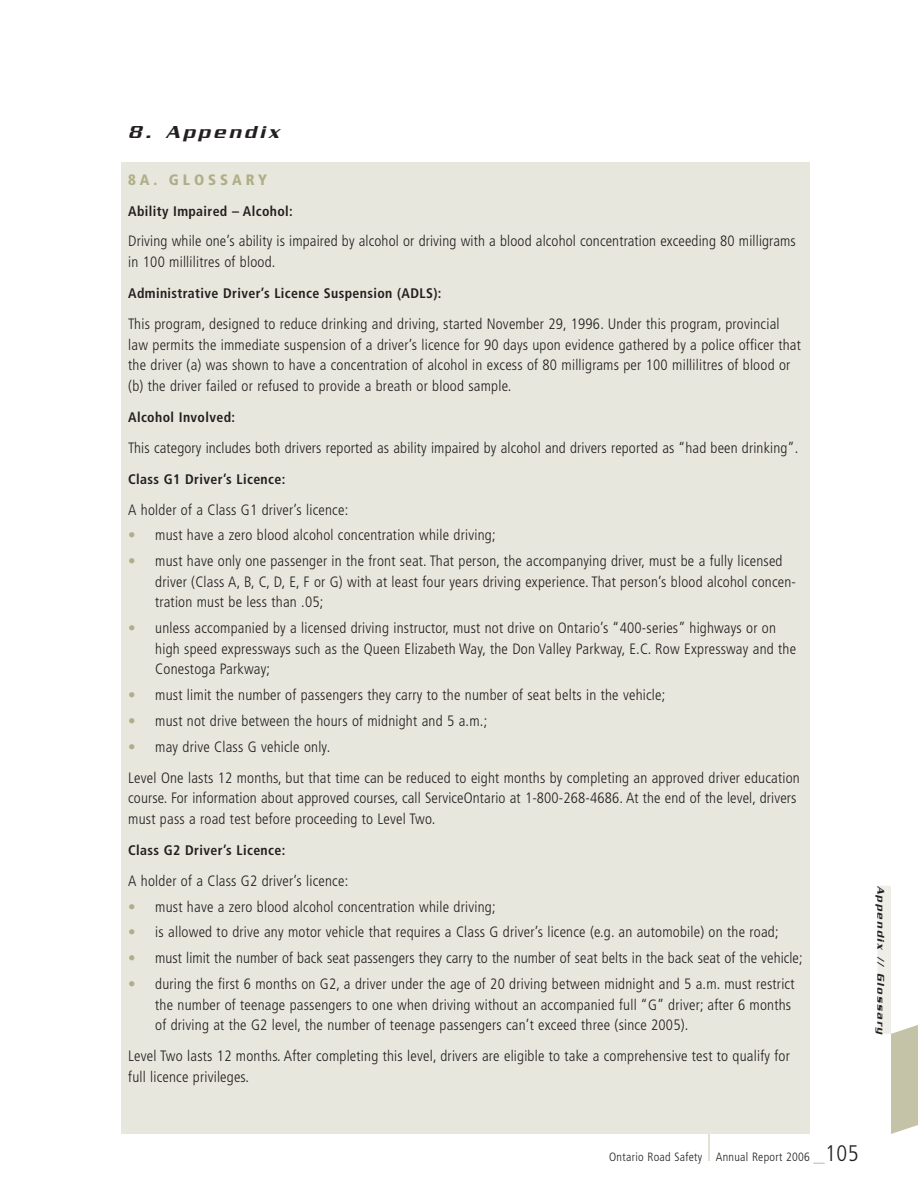
<style>
.page{position:relative;width:918px;height:1188px;background:#fff}
.page>*{position:absolute;margin:0;border:0;box-sizing:border-box;transform-origin:0 0}
.t1{font:italic 500 18.75px "Serpentine";color:#231f20}
.t2{font:300 condensed 15px/20.7px "Frutiger";letter-spacing:.015em;color:#231f20}
.t3{font:900 condensed 15px "Frutiger";letter-spacing:.26em;color:#afae87}
.t4{font:700 condensed 13.8px "Frutiger";letter-spacing:.025em;color:#231f20}
.t5{font:300 condensed 12px "Frutiger";letter-spacing:.025em;color:#231f20}
.t6{font:italic 500 10.5px "Serpentine";letter-spacing:.18em;color:#231f20}
.s1{color:#afae87}
.s2{font-size:22.5px;color:#c5c3a7}
.s3{font-size:22.5px}
</style>
<div class="page">
<div style="left:122px;top:162px;width:688px;height:972px;background:#e8e7dd"></div>
<svg style="left:709px;top:1134px;width:1px;height:27px"></svg>
<div style="left:878px;top:886px;width:13px;height:148px;background:#eeede7"></div>
<svg style="left:891px;top:1025px;width:27px;height:109px;background:#c9c7ae"></svg>
<p class="t1" style="left:128px;top:126px;width:156px">8. Appendix</p>
<p class="t3" style="left:128px;top:173px;width:140px">8A. GLOSSARY</p>
<p class="t4" style="left:128px;top:205px;width:166px">Ability Impaired – Alcohol:</p>
<p class="t2" style="left:128px;top:232px;width:669px">Driving while one’s ability is impaired by alcohol or driving with a blood alcohol concentration exceeding 80 milligrams in 100 millilitres of blood.</p>
<p class="t4" style="left:128px;top:288px;width:315px">Administrative Driver’s Licence Suspension (ADLS):</p>
<p class="t2" style="left:128px;top:315px;width:674px">This program, designed to reduce drinking and driving, started November 29, 1996. Under this program, provincial law permits the immediate suspension of a driver’s licence for 90 days upon evidence gathered by a police officer that the driver (a) was shown to have a concentration of alcohol in excess of 80 milligrams per 100 millilitres of blood or (b) the driver failed or refused to provide a breath or blood sample.</p>
<p class="t4" style="left:128px;top:411px;width:108px">Alcohol Involved:</p>
<p class="t2" style="left:128px;top:438px;width:672px">This category includes both drivers reported as ability impaired by alcohol and drivers reported as “had been drinking”.</p>
<p class="t4" style="left:128px;top:473px;width:159px">Class G1 Driver’s Licence:</p>
<p class="t2" style="left:128px;top:500px;width:222px">A holder of a Class G1 driver’s licence:</p>
<p class="t2" style="left:128px;top:526px;width:369px"><span class="s1">•</span> must have a zero blood alcohol concentration while driving;</p>
<p class="t2" style="left:155px;top:552px;width:642px;text-indent:-27px"><span class="s1">•</span> must have only one passenger in the front seat. That person, the accompanying driver, must be a fully licensed driver (Class A, B, C, D, E, F or G) with at least four years driving experience. That person’s blood alcohol concen&shy;tration must be less than .05;</p>
<p class="t2" style="left:155px;top:619px;width:642px;text-indent:-27px"><span class="s1">•</span> unless accompanied by a licensed driving instructor, must not drive on Ontario’s “400-series” highways or on high speed expressways such as the Queen Elizabeth Way, the Don Valley Parkway, E.C. Row Expressway and the<br>Conestoga Parkway;</p>
<p class="t2" style="left:128px;top:686px;width:539px"><span class="s1">•</span> must limit the number of passengers they carry to the number of seat belts in the vehicle;</p>
<p class="t2" style="left:128px;top:712px;width:361px"><span class="s1">•</span> must not drive between the hours of midnight and 5 a.m.;</p>
<p class="t2" style="left:128px;top:732px;width:673px;line-height:30.9px"><span class="s1">•</span> may drive Class G vehicle only.<br>Level One lasts 12 months, but that time can be reduced to eight months by completing an approved driver education</p>
<p class="t2" style="left:128px;top:789px;width:670px">course. For information about approved courses, call ServiceOntario at 1-800-268-4686. At the end of the level, drivers must pass a road test before proceeding to Level Two.</p>
<p class="t4" style="left:128px;top:845px;width:159px">Class G2 Driver’s Licence:</p>
<p class="t2" style="left:128px;top:871px;width:222px">A holder of a Class G2 driver’s licence:</p>
<p class="t2" style="left:128px;top:897px;width:369px"><span class="s1">•</span> must have a zero blood alcohol concentration while driving;</p>
<p class="t2" style="left:128px;top:923px;width:652px"><span class="s1">•</span> is allowed to drive any motor vehicle that requires a Class G driver’s licence (e.g. an automobile) on the road;</p>
<p class="t2" style="left:128px;top:949px;width:676px"><span class="s1">•</span> must limit the number of back seat passengers they carry to the number of seat belts in the back seat of the vehicle;</p>
<p class="t2" style="left:155px;top:975px;width:641px;text-indent:-27px"><span class="s1">•</span> during the first 6 months on G2, a driver under the age of 20 driving between midnight and 5 a.m. must restrict the number of teenage passengers to one when driving without an accompanied full “G” driver; after 6 months of driving at the G2 level, the number of teenage passengers can’t exceed three (since 2005).</p>
<p class="t2" style="left:128px;top:1047px;width:663px">Level Two lasts 12 months. After completing this level, drivers are eligible to take a comprehensive test to qualify for full licence privileges.</p>
<p class="t6" style="left:884px;top:886px;width:150px;rotate:90deg">Appendix // Glossary</p>
<p class="t5" style="left:609px;top:1152px;width:251px">Ontario Road Safety Annual Report 2006 <span class="s2">_</span><span class="s3">105</span></p>
</div>
